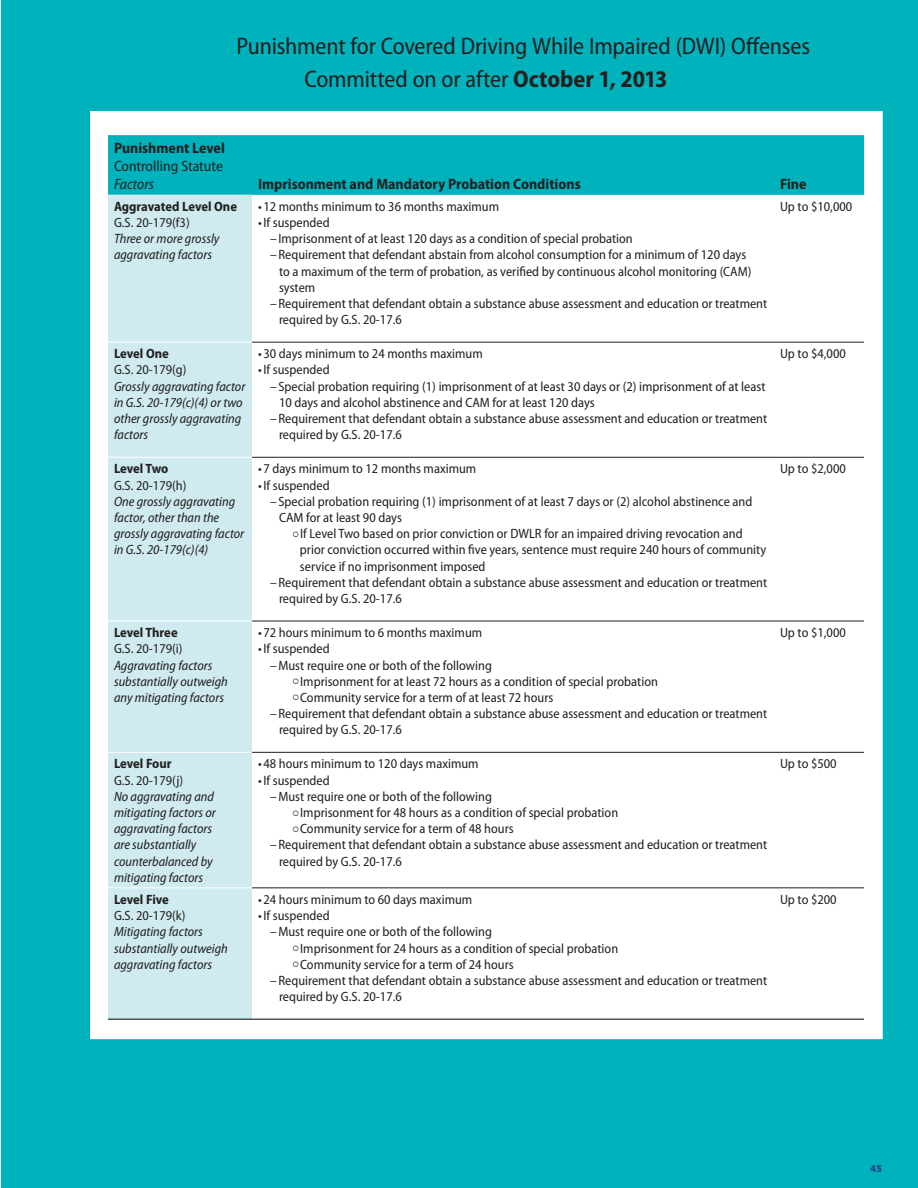
<style>
.page{position:relative;width:918px;height:1188px;background:#fff}
.page>*{position:absolute;margin:0;border:0;box-sizing:border-box;transform-origin:0 0}
.t1{font:semi-condensed 24px/33px "Myriad Pro";letter-spacing:-.005em;color:#231f20}
.t2{font:700 semi-condensed 15px "Myriad Pro";color:#231f20}
.t3{font:semi-condensed 15px "Myriad Pro";color:#231f20}
.t4{font:italic semi-condensed 15px "Myriad Pro";color:#231f20}
.t5{font:semi-condensed 13.5px/16.2px "Myriad Pro";color:#231f20}
.t6{font:italic semi-condensed 13.5px/16.2px "Myriad Pro";color:#211d1e}
.t7{font:700 semi-condensed 13.5px "Myriad Pro";letter-spacing:-.005em;color:#231f20}
.t8{font:900 semi-condensed 10.5px "Myriad Pro";color:#253f8e}
.s1{font-weight:700}
</style>
<div class="page">
<div style="left:1px;top:0;width:917px;height:1188px;background:#00b2bc"></div>
<div style="left:90px;top:111px;width:793px;height:928px;background:#fff"></div>
<svg style="left:108px;top:135px;width:756px;height:60px"></svg>
<div style="left:108px;top:195px;width:144px;height:824px;background:#cfebef"></div>
<hr style="left:252px;top:342px;width:522px;height:1px;background:#211d1e">
<hr style="left:774px;top:342px;width:90px;height:1px;background:#211d1e">
<hr style="left:252px;top:457px;width:522px;height:1px;background:#211d1e">
<hr style="left:774px;top:457px;width:90px;height:1px;background:#211d1e">
<hr style="left:252px;top:621px;width:522px;height:1px;background:#211d1e">
<hr style="left:774px;top:621px;width:90px;height:1px;background:#211d1e">
<hr style="left:252px;top:752px;width:522px;height:1px;background:#211d1e">
<hr style="left:774px;top:752px;width:90px;height:1px;background:#211d1e">
<hr style="left:252px;top:888px;width:522px;height:1px;background:#211d1e">
<hr style="left:774px;top:888px;width:90px;height:1px;background:#211d1e">
<hr style="left:108px;top:342px;width:144px;height:1px;background:#fff">
<hr style="left:108px;top:457px;width:144px;height:1px;background:#fff">
<hr style="left:108px;top:621px;width:144px;height:1px;background:#fff">
<hr style="left:108px;top:752px;width:144px;height:1px;background:#fff">
<hr style="left:108px;top:887px;width:144px;height:1px;background:#fff">
<hr style="left:108px;top:1019px;width:144px;height:1px;background:#211d1e">
<hr style="left:252px;top:1019px;width:522px;height:1px;background:#211d1e">
<hr style="left:774px;top:1019px;width:90px;height:1px;background:#211d1e">
<h1 class="t1" style="left:304px;top:29px;width:507px;text-indent:-68px">Punishment for Covered Driving While Impaired (DWI) Offenses<br>Committed on or after <span class="s1">October 1, 2013</span></h1>
<p class="t2" style="left:114px;top:138px;width:112px">Punishment Level</p>
<p class="t3" style="left:114px;top:156px;width:110px">Controlling Statute</p>
<p class="t4" style="left:114px;top:174px;width:42px">Factors</p>
<p class="t2" style="left:258px;top:174px;width:324px">Imprisonment and Mandatory Probation Conditions</p>
<p class="t2" style="left:780px;top:174px;width:28px">Fine</p>
<p class="t7" style="left:114px;top:198px;width:125px">Aggravated Level One</p>
<p class="t5" style="left:114px;top:214px;width:77px">G.S. 20-179(f3)</p>
<p class="t6" style="left:114px;top:230px;width:107px">Three or more grossly aggravating factors</p>
<p class="t5" style="left:780px;top:198px;width:74px">Up to $10,000</p>
<p class="t5" style="left:258px;top:198px;width:243px">• 12 months minimum to 36 months maximum</p>
<p class="t5" style="left:258px;top:214px;width:73px">•If suspended</p>
<p class="t5" style="left:270px;top:230px;width:364px">–Imprisonment of at least 120 days as a condition of special probation</p>
<p class="t5" style="left:270px;top:247px;width:478px">–Requirement that defendant abstain from alcohol consumption for a minimum of 120 days</p>
<p class="t5" style="left:279px;top:263px;width:474px">to a maximum of the term of probation, as verified by continuous alcohol monitoring (CAM)</p>
<p class="t5" style="left:279px;top:279px;width:38px">system</p>
<p class="t5" style="left:270px;top:295px;width:499px">–Requirement that defendant obtain a substance abuse assessment and education or treatment</p>
<p class="t5" style="left:279px;top:311px;width:124px">required by G.S. 20-17.6</p>
<p class="t7" style="left:114px;top:345px;width:56px">Level One</p>
<p class="t5" style="left:114px;top:362px;width:74px">G.S. 20-179(g)</p>
<p class="t6" style="left:114px;top:378px;width:133px">Grossly aggravating factor in G.S. 20-179(c)(4) or two other grossly aggravating factors</p>
<p class="t7" style="left:114px;top:460px;width:56px">Level Two</p>
<p class="t5" style="left:114px;top:477px;width:74px">G.S. 20-179(h)</p>
<p class="t6" style="left:114px;top:493px;width:132px">One grossly aggravating factor, other than the grossly aggravating factor in G.S. 20-179(c)(4)</p>
<p class="t7" style="left:114px;top:624px;width:65px">Level Three</p>
<p class="t5" style="left:114px;top:641px;width:70px">G.S. 20-179(i)</p>
<p class="t6" style="left:114px;top:657px;width:115px">Aggravating factors substantially outweigh any mitigating factors</p>
<p class="t7" style="left:114px;top:755px;width:59px">Level Four</p>
<p class="t5" style="left:114px;top:772px;width:71px">G.S. 20-179(j)</p>
<p class="t6" style="left:114px;top:788px;width:103px">No aggravating and mitigating factors or aggravating factors are substantially counterbalanced by mitigating factors</p>
<p class="t7" style="left:114px;top:891px;width:56px">Level Five</p>
<p class="t5" style="left:114px;top:907px;width:73px">G.S. 20-179(k)</p>
<p class="t6" style="left:114px;top:924px;width:115px">Mitigating factors substantially outweigh aggravating factors</p>
<p class="t5" style="left:258px;top:345px;width:226px">• 30 days minimum to 24 months maximum</p>
<p class="t5" style="left:258px;top:362px;width:73px">•If suspended</p>
<p class="t5" style="left:270px;top:378px;width:497px">–Special probation requiring (1) imprisonment of at least 30 days or (2) imprisonment of at least</p>
<p class="t5" style="left:279px;top:394px;width:317px">10 days and alcohol abstinence and CAM for at least 120 days</p>
<p class="t5" style="left:270px;top:410px;width:499px">–Requirement that defendant obtain a substance abuse assessment and education or treatment</p>
<p class="t5" style="left:279px;top:426px;width:124px">required by G.S. 20-17.6</p>
<p class="t5" style="left:258px;top:461px;width:220px">• 7 days minimum to 12 months maximum</p>
<p class="t5" style="left:258px;top:477px;width:73px">•If suspended</p>
<p class="t5" style="left:270px;top:493px;width:484px">–Special probation requiring (1) imprisonment of at least 7 days or (2) alcohol abstinence and</p>
<p class="t5" style="left:279px;top:509px;width:124px">CAM for at least 90 days</p>
<p class="t5" style="left:293px;top:525px;width:452px">○If Level Two based on prior conviction or DWLR for an impaired driving revocation and</p>
<p class="t5" style="left:300px;top:542px;width:468px">prior conviction occurred within five years, sentence must require 240 hours of community</p>
<p class="t5" style="left:300px;top:558px;width:187px">service if no imprisonment imposed</p>
<p class="t5" style="left:270px;top:574px;width:499px">–Requirement that defendant obtain a substance abuse assessment and education or treatment</p>
<p class="t5" style="left:279px;top:590px;width:124px">required by G.S. 20-17.6</p>
<p class="t5" style="left:258px;top:624px;width:226px">• 72 hours minimum to 6 months maximum</p>
<p class="t5" style="left:270px;top:641px;width:223px;text-indent:-12px">•If suspended<br>–Must require one or both of the following</p>
<p class="t5" style="left:293px;top:673px;width:367px">○Imprisonment for at least 72 hours as a condition of special probation</p>
<p class="t5" style="left:293px;top:689px;width:262px">○Community service for a term of at least 72 hours</p>
<p class="t5" style="left:270px;top:705px;width:499px">–Requirement that defendant obtain a substance abuse assessment and education or treatment</p>
<p class="t5" style="left:279px;top:722px;width:124px">required by G.S. 20-17.6</p>
<p class="t5" style="left:258px;top:756px;width:222px">• 48 hours minimum to 120 days maximum</p>
<p class="t5" style="left:270px;top:772px;width:223px;text-indent:-12px">•If suspended<br>–Must require one or both of the following</p>
<p class="t5" style="left:293px;top:804px;width:327px">○Imprisonment for 48 hours as a condition of special probation</p>
<p class="t5" style="left:293px;top:820px;width:223px">○Community service for a term of 48 hours</p>
<p class="t5" style="left:270px;top:837px;width:499px">–Requirement that defendant obtain a substance abuse assessment and education or treatment</p>
<p class="t5" style="left:279px;top:853px;width:124px">required by G.S. 20-17.6</p>
<p class="t5" style="left:258px;top:891px;width:216px">• 24 hours minimum to 60 days maximum</p>
<p class="t5" style="left:270px;top:907px;width:223px;text-indent:-12px">•If suspended<br>–Must require one or both of the following</p>
<p class="t5" style="left:293px;top:940px;width:327px">○Imprisonment for 24 hours as a condition of special probation</p>
<p class="t5" style="left:293px;top:956px;width:223px">○Community service for a term of 24 hours</p>
<p class="t5" style="left:270px;top:972px;width:499px">–Requirement that defendant obtain a substance abuse assessment and education or treatment</p>
<p class="t5" style="left:279px;top:988px;width:124px">required by G.S. 20-17.6</p>
<p class="t5" style="left:780px;top:345px;width:67px">Up to $4,000</p>
<p class="t5" style="left:780px;top:461px;width:67px">Up to $2,000</p>
<p class="t5" style="left:780px;top:624px;width:67px">Up to $1,000</p>
<p class="t5" style="left:780px;top:756px;width:58px">Up to $500</p>
<p class="t5" style="left:780px;top:891px;width:58px">Up to $200</p>
<p class="t8" style="left:871px;top:1161px;width:13px">45</p>
</div>
